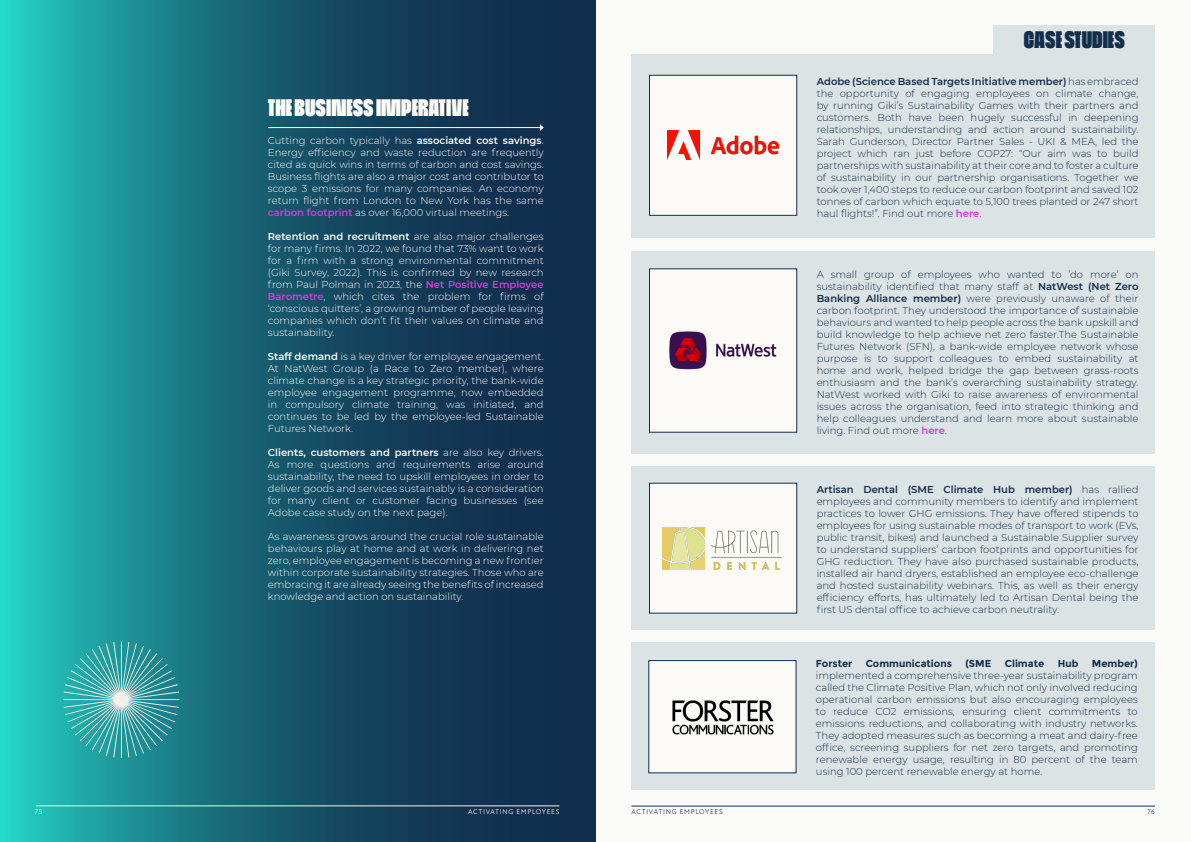
<style>
.page{position:relative;width:1191px;height:842px;background:#fbfbfa}
.page>*{position:absolute;margin:0;border:0;box-sizing:border-box;transform-origin:0 0}
.t1{font:24px "Cinderblock 50";color:#fbfaf6}
.t2{font:24px "Cinderblock 50";color:#122e4d}
.t3{font:300 10px/12px "Montserrat";color:#122e4d;text-align:justify}
.t4{font:300 10px/12px "Montserrat";color:#fbfaf6;text-align:justify}
.t5{font:700 10px "Montserrat";color:#122e4d}
.t6{font:7px "Atten New";letter-spacing:.1em;color:#fff}
.t7{font:7px "Atten New";letter-spacing:.1em;color:#122e4d}
.t8{font:7px "Atten New";color:#fbfaf6}
.t9{font:7px "Atten New";color:#112e4d}
.s1{font-weight:600}
.s2{font-weight:600;color:#e137d5}
.s3{font-weight:700}
</style>
<div class="page">
<svg style="left:0;top:0;width:595px;height:842px;background:#176273"></svg>
<div style="left:631px;top:54px;width:524px;height:184px;background:#dce3e5"></div>
<div style="left:631px;top:251px;width:524px;height:203px;background:#dce3e5"></div>
<div style="left:631px;top:466px;width:524px;height:164px;background:#dce3e5"></div>
<div style="left:631px;top:643px;width:524px;height:147px;background:#dce3e5"></div>
<div style="left:649px;top:75px;width:148px;height:140px;background:#fbfaf6;border:1px solid #122e4d"></div>
<div style="left:649px;top:269px;width:148px;height:163px;background:#fbfaf6;border:1px solid #122e4d"></div>
<div style="left:649px;top:483px;width:148px;height:130px;background:#fbfaf6;border:1px solid #122e4d"></div>
<div style="left:648px;top:660px;width:148px;height:113px;background:#fbfaf6"></div>
<div style="left:993px;top:25px;width:162px;height:29px;background:#dce3e5"></div>
<hr style="left:268px;top:127px;width:272px;height:1px;background:#fbfaf6">
<svg style="left:540px;top:124px;width:3px;height:7px"></svg>
<img style="left:667px;top:131px;width:112px;height:29px">
<img style="left:669px;top:331px;width:108px;height:39px">
<img style="left:663px;top:527px;width:119px;height:42px">
<img style="left:672px;top:700px;width:102px;height:35px">
<hr style="left:631px;top:806px;width:524px;height:1px;background:#112e4d">
<hr style="left:36px;top:806px;width:523px;height:1px;background:#f2f2eb">
<svg style="left:63px;top:641px;width:117px;height:117px;background:#1d9799"></svg>
<p class="t1" style="left:268px;top:95px;width:202px">THE BUSINESS IMPERATIVE</p>
<p class="t4" style="left:268px;top:134px;width:277px">Cutting carbon typically has <span class="s1">associated cost savings</span>.<br>Energy efficiency and waste reduction are frequently cited as quick wins in terms of carbon and cost savings.<br>Business flights are also a major cost and contributor to scope 3 emissions for many companies. An economy return flight from London to New York has the same <span class="s2">carbon footprint</span> as over 16,000 virtual meetings.</p>
<p class="t4" style="left:268px;top:230px;width:277px"><span class="s1">Retention and recruitment</span> are also major challenges for many firms. In 2022, we found that 73% want to work for a firm with a strong environmental commitment (Giki Survey, 2022). This is confirmed by new research from Paul Polman in 2023, the <span class="s2">Net Positive Employee Barometre</span>, which cites the problem for firms of ‘conscious quitters’, a growing number of people leaving companies which don’t fit their values on climate and sustainability.</p>
<p class="t4" style="left:268px;top:350px;width:277px"><span class="s1">Staff demand</span> is a key driver for employee engagement.<br>At NatWest Group (a Race to Zero member), where climate change is a key strategic priority, the bank-wide employee engagement programme, now embedded in compulsory climate training, was initiated, and continues to be led by the employee-led Sustainable Futures Network.</p>
<p class="t4" style="left:268px;top:446px;width:277px"><span class="s1">Clients, customers and partners</span> are also key drivers.<br>As more questions and requirements arise around sustainability, the need to upskill employees in order to deliver goods and services sustainably is a consideration for many client or customer facing businesses (see Adobe case study on the next page).</p>
<p class="t4" style="left:268px;top:530px;width:277px">As awareness grows around the crucial role sustainable behaviours play at home and at work in delivering net zero, employee engagement is becoming a new frontier within corporate sustainability strategies. Those who are embracing it are already seeing the benefits of increased knowledge and action on sustainability.</p>
<p class="t2" style="left:1023px;top:27px;width:103px">CASE STUDIES</p>
<p class="t3" style="left:816px;top:75px;width:323px"><span class="s1">Adobe (Science Based Targets Initiative member)</span> has embraced the opportunity of engaging employees on climate change, by running Giki’s Sustainability Games with their partners and customers. Both have been hugely successful in deepening relationships, understanding and action around sustainability.<br>Sarah Gunderson, Director Partner Sales - UKI &amp; MEA, led the project which ran just before COP27: “Our aim was to build partnerships with sustainability at their core and to foster a culture of sustainability in our partnership organisations. Together we took over 1,400 steps to reduce our carbon footprint and saved 102 tonnes of carbon which equate to 5,100 trees planted or 247 short haul flights!”. Find out more <span class="s2">here</span>.</p>
<p class="t3" style="left:816px;top:268px;width:323px">A small group of employees who wanted to ’do more’ on sustainability identified that many staff at <span class="s1">NatWest (Net Zero Banking Alliance member)</span> were previously unaware of their carbon footprint. They understood the importance of sustainable behaviours and wanted to help people across the bank upskill and build knowledge to help achieve net zero faster.The Sustainable Futures Network (SFN), a bank-wide employee network whose purpose is to support colleagues to embed sustainability at home and work, helped bridge the gap between grass-roots enthusiasm and the bank’s overarching sustainability strategy.<br>NatWest worked with Giki to raise awareness of environmental issues across the organisation, feed into strategic thinking and help colleagues understand and learn more about sustainable living. Find out more <span class="s2">here</span>.</p>
<p class="t3" style="left:816px;top:483px;width:323px"><span class="s1">Artisan Dental (SME Climate Hub member)</span> has rallied employees and community members to identify and implement practices to lower GHG emissions. They have offered stipends to employees for using sustainable modes of transport to work (EVs, public transit, bikes) and launched a Sustainable Supplier survey to understand suppliers’ carbon footprints and opportunities for GHG reduction. They have also purchased sustainable products, installed air hand dryers, established an employee eco-challenge and hosted sustainability webinars. This, as well as their energy efficiency efforts, has ultimately led to Artisan Dental being the first US dental office to achieve carbon neutrality.</p>
<p class="t5" style="left:816px;top:658px;width:38px">Forster</p>
<p class="t5" style="left:866px;top:658px;width:88px">Communications</p>
<p class="t5" style="left:965px;top:658px;width:27px">(SME</p>
<p class="t5" style="left:1004px;top:658px;width:41px">Climate</p>
<p class="t5" style="left:1057px;top:658px;width:22px">Hub</p>
<p class="t3" style="left:816px;top:657px;width:323px;text-indent:276px"><span class="s3">Member) </span>implemented a comprehensive three-year sustainability program called the Climate Positive Plan, which not only involved reducing operational carbon emissions but also encouraging employees to reduce CO2 emissions, ensuring client commitments to emissions reductions, and collaborating with industry networks.<br>They adopted measures such as becoming a meat and dairy-free office, screening suppliers for net zero targets, and promoting renewable energy usage, resulting in 80 percent of the team using 100 percent renewable energy at home.</p>
<p class="t8" style="left:35px;top:808px;width:9px">75</p>
<p class="t6" style="left:468px;top:808px;width:93px">ACTIVATING EMPLOYEES</p>
<p class="t7" style="left:631px;top:808px;width:93px">ACTIVATING EMPLOYEES</p>
<p class="t9" style="left:1147px;top:808px;width:9px">76</p>
</div>
